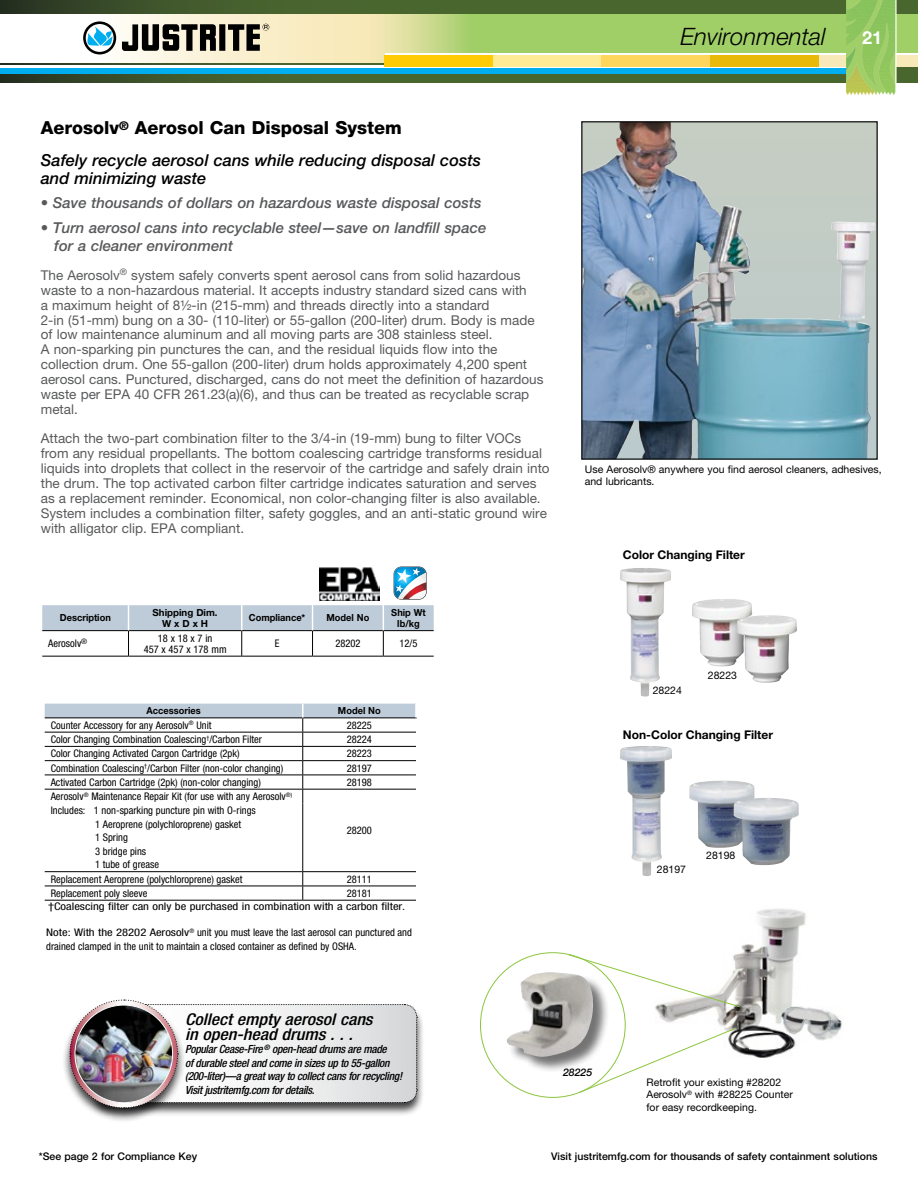
<style>
.page{position:relative;width:918px;height:1188px;background:#fff}
.page>*{position:absolute;margin:0;border:0;box-sizing:border-box;transform-origin:0 0}
.t1{font:italic 300 24px "Helvetica Neue LT Std";color:#000}
.t2{font:800 18px "Helvetica Neue LT Std";color:#000}
.t3{font:700 18px "Helvetica Neue LT Std";color:#fff}
.t4{font:italic 500 16.5px/18px "Helvetica Neue LT Std";color:#000}
.t5{font:italic 500 condensed 16.2px/15px "Helvetica Neue LT Std";color:#000;scale:1.11 1}
.t6{font:italic 500 15px/18px "Helvetica Neue LT Std";color:#58595b}
.t7{font:13.5px/15px "Helvetica Neue LT Std";color:#58595b}
.t8{font:700 12px "Helvetica Neue LT Std";color:#000}
.t9{font:italic 500 condensed 11.25px/13.5px "Helvetica Neue LT Std";letter-spacing:-.025em;color:#000}
.t10{font:condensed 10.5px/11.2px "Helvetica Neue LT Std";color:#000;text-align:center}
.t11{font:10.5px/12.6px "Helvetica Neue LT Std";color:#000}
.t12{font:condensed 10.5px/13.5px "Helvetica Neue LT Std";color:#000;scale:1.2 1}
.t13{font:500 10.5px "Helvetica Neue LT Std";color:#000}
.t14{font:italic 500 10.5px "Helvetica Neue LT Std";color:#000}
.t15{font:condensed 10.5px "Helvetica Neue LT Std";color:#000;scale:.95 1}
.t16{font:700 9.75px/11.7px "Helvetica Neue LT Std";color:#000;text-align:center;scale:.95 1}
.t17{font:700 9.75px/11.7px "Helvetica Neue LT Std";color:#000;text-align:center}
</style>
<div class="page">
<svg style="left:0;top:0;width:614px;height:83px;background:#475e31"></svg>
<svg style="left:0;top:14px;width:614px;height:49px"></svg>
<div style="left:0;top:67px;width:883px;height:7px;background:#00aeef"></div>
<hr style="left:0;top:66px;width:883px;height:2px;background:#fff">
<div style="left:385px;top:55px;width:112px;height:12px;background:#ffcb05"></div>
<div style="left:493px;top:55px;width:112px;height:12px;background:#ffeb95"></div>
<div style="left:602px;top:55px;width:112px;height:12px;background:#ffd65c"></div>
<hr style="left:385px;top:53px;width:533px;height:2px;background:#fff">
<svg style="left:83px;top:21px;width:186px;height:33px;background:#8c9088"></svg>
<img style="left:614px;top:0;width:304px;height:96px">
<img style="left:583px;top:123px;width:293px;height:335px">
<div style="left:581px;top:121px;width:297px;height:339px;border:1px solid #000"></div>
<img style="left:655px;top:909px;width:187px;height:149px">
<div style="left:508px;top:973px;width:102px;height:101px;background:#000;opacity:.55"></div>
<img style="left:507px;top:972px;width:86px;height:85px">
<svg style="left:568px;top:954px;width:172px;height:54px"></svg>
<svg style="left:579px;top:1028px;width:157px;height:65px"></svg>
<img style="left:620px;top:746px;width:42px;height:130px">
<img style="left:689px;top:780px;width:59px;height:68px">
<img style="left:734px;top:798px;width:59px;height:67px">
<img style="left:620px;top:568px;width:51px;height:129px">
<img style="left:692px;top:599px;width:60px;height:67px">
<img style="left:737px;top:615px;width:60px;height:68px">
<hr style="left:42px;top:656px;width:87px;height:1px;background:#000">
<hr style="left:129px;top:656px;width:113px;height:1px;background:#000">
<hr style="left:242px;top:656px;width:71px;height:1px;background:#000">
<hr style="left:313px;top:656px;width:70px;height:1px;background:#000">
<hr style="left:383px;top:656px;width:51px;height:1px;background:#000">
<hr style="left:302px;top:803px;width:1px;height:68px;background:#000">
<hr style="left:45px;top:871px;width:258px;height:1px;background:#000">
<hr style="left:303px;top:871px;width:113px;height:1px;background:#000">
<hr style="left:45px;top:886px;width:258px;height:1px;background:#000">
<hr style="left:303px;top:886px;width:113px;height:1px;background:#000">
<svg style="left:302px;top:872px;width:1px;height:28px"></svg>
<hr style="left:45px;top:900px;width:258px;height:1px;background:#000">
<hr style="left:303px;top:900px;width:113px;height:1px;background:#000">
<svg style="left:45px;top:704px;width:372px;height:99px"></svg>
<div style="left:89px;top:1004px;width:336px;height:113px;background:#000;opacity:.75"></div>
<div style="left:62px;top:999px;width:124px;height:124px;background:#000;opacity:.75"></div>
<svg style="left:69px;top:999px;width:349px;height:110px"></svg>
<img style="left:75px;top:1005px;width:98px;height:98px;border-radius:49px">
<svg style="left:42px;top:566px;width:392px;height:90px"></svg>
<h1 class="t1" style="left:680px;top:22px;width:147px">Environmental</h1>
<h2 class="t3" style="left:862px;top:26px;width:22px">21</h2>
<h2 class="t2" style="left:41px;top:117px;width:362px">Aerosolv<sup>®</sup> Aerosol Can Disposal System</h2>
<p class="t4" style="left:41px;top:150px;width:442px">Safely recycle aerosol cans while reducing disposal costs and minimizing waste</p>
<p class="t6" style="left:41px;top:194px;width:442px">• Save thousands of dollars on hazardous waste disposal costs</p>
<p class="t6" style="left:54px;top:219px;width:434px;text-indent:-13px">• Turn aerosol cans into recyclable steel—save on landfill space for a cleaner environment</p>
<p class="t7" style="left:41px;top:267px;width:504px">The Aerosolv<sup>®</sup> system safely converts spent aerosol cans from solid hazardous waste to a non-hazardous material. It accepts industry standard sized cans with<br>a maximum height of 8½-in (215-mm) and threads directly into a standard<br>2-in (51-mm) bung on a 30- (110-liter) or 55-gallon (200-liter) drum. Body is made of low maintenance aluminum and all moving parts are 308 stainless steel.<br>A non-sparking pin punctures the can, and the residual liquids flow into the collection drum. One 55-gallon (200-liter) drum holds approximately 4,200 spent aerosol cans. Punctured, discharged, cans do not meet the definition of hazardous waste per EPA 40 CFR 261.23(a)(6), and thus can be treated as recyclable scrap metal.</p>
<p class="t7" style="left:41px;top:431px;width:510px">Attach the two-part combination filter to the 3/4-in (19-mm) bung to filter VOCs from any residual propellants. The bottom coalescing cartridge transforms residual liquids into droplets that collect in the reservoir of the cartridge and safely drain into the drum. The top activated carbon filter cartridge indicates saturation and serves as a replacement reminder. Economical, non color-changing filter is also available.<br>System includes a combination filter, safety goggles, and an anti-static ground wire with alligator clip. EPA compliant.</p>
<p class="t16" style="left:60px;top:612px;width:55px">Description</p>
<p class="t17" style="left:153px;top:606px;width:67px">Shipping Dim.<br>W x D x H</p>
<p class="t16" style="left:249px;top:612px;width:61px">Compliance*</p>
<p class="t16" style="left:327px;top:612px;width:47px">Model No</p>
<p class="t16" style="left:391px;top:606px;width:38px">Ship Wt lb/kg</p>
<p class="t10" style="left:48px;top:638px;width:41px">Aerosolv<sup>®</sup></p>
<p class="t10" style="left:144px;top:632px;width:84px">18 x 18 x 7 in<br>457 x 457 x 178 mm</p>
<p class="t15" style="left:275px;top:637px;width:6px">E</p>
<p class="t10" style="left:335px;top:638px;width:27px">28202</p>
<p class="t10" style="left:399px;top:638px;width:20px">12/5</p>
<p class="t16" style="left:147px;top:705px;width:59px">Accessories</p>
<p class="t16" style="left:338px;top:705px;width:47px">Model No</p>
<p class="t10" style="left:51px;top:719px;width:162px">Counter Accessory for any Aerosolv<sup>®</sup> Unit</p>
<p class="t10" style="left:347px;top:719px;width:27px">28225</p>
<p class="t10" style="left:51px;top:734px;width:213px">Color Changing Combination Coalescing<sup>†</sup>/Carbon Filter</p>
<p class="t10" style="left:347px;top:734px;width:27px">28224</p>
<p class="t10" style="left:51px;top:748px;width:190px">Color Changing Activated Cargon Cartridge (2pk)</p>
<p class="t10" style="left:347px;top:748px;width:27px">28223</p>
<p class="t10" style="left:51px;top:762px;width:234px">Combination Coalescing<sup>†</sup>/Carbon Filter (non-color changing)</p>
<p class="t10" style="left:347px;top:762px;width:27px">28197</p>
<p class="t10" style="left:51px;top:776px;width:212px">Activated Carbon Cartridge (2pk) (non-color changing)</p>
<p class="t10" style="left:347px;top:776px;width:27px">28198</p>
<p class="t10" style="left:51px;top:791px;width:243px">Aerosolv<sup>®</sup> Maintenance Repair Kit (for use with any Aerosolv<sup>®)</sup></p>
<p class="t10" style="left:347px;top:825px;width:27px">28200</p>
<p class="t10" style="left:51px;top:805px;width:207px">Includes: 1 non-sparking puncture pin with O-rings</p>
<p class="t10" style="left:95px;top:818px;width:148px">1 Aeroprene (polychloroprene) gasket</p>
<p class="t10" style="left:95px;top:832px;width:34px">1 Spring</p>
<p class="t10" style="left:95px;top:845px;width:53px">3 bridge pins</p>
<p class="t10" style="left:95px;top:859px;width:66px">1 tube of grease</p>
<p class="t10" style="left:51px;top:873px;width:193px">Replacement Aeroprene (polychloroprene) gasket</p>
<p class="t10" style="left:347px;top:873px;width:27px">28111</p>
<p class="t10" style="left:51px;top:887px;width:98px">Replacement poly sleeve</p>
<p class="t10" style="left:48px;top:886px;width:359px;line-height:13.6px;text-align:left;text-indent:299px">28181 †Coalescing filter can only be purchased in combination with a carbon filter.</p>
<p class="t12" style="left:46px;top:926px;width:306px">Note: With the 28202 Aerosolv<sup>®</sup> unit you must leave the last aerosol can punctured and drained clamped in the unit to maintain a closed container as defined by OSHA.</p>
<p class="t11" style="left:585px;top:463px;width:298px">Use Aerosolv® anywhere you find aerosol cleaners, adhesives, and lubricants.</p>
<p class="t8" style="left:623px;top:548px;width:123px">Color Changing Filter</p>
<p class="t11" style="left:653px;top:684px;width:31px">28224</p>
<p class="t11" style="left:708px;top:669px;width:31px">28223</p>
<p class="t8" style="left:623px;top:727px;width:152px">Non-Color Changing Filter</p>
<p class="t11" style="left:657px;top:863px;width:31px">28197</p>
<p class="t11" style="left:706px;top:849px;width:31px">28198</p>
<p class="t5" style="left:185px;top:1012px;width:170px">Collect empty aerosol cans in open-head drums . . .</p>
<p class="t9" style="left:185px;top:1043px;width:219px">Popular Cease-Fire<sup>®</sup> open-head drums are made<br>of durable steel and come in sizes up to 55-gallon (200-liter)—a great way to collect cans for recycling!<br>Visit justritemfg.com for details.</p>
<p class="t14" style="left:563px;top:1066px;width:31px">28225</p>
<p class="t11" style="left:647px;top:1075px;width:148px">Retrofit your existing #28202<br>Aerosolv<sup>®</sup> with #28225 Counter for easy recordkeeping.</p>
<p class="t13" style="left:39px;top:1150px;width:160px">*See page 2 for Compliance Key</p>
<p class="t13" style="left:551px;top:1150px;width:328px">Visit justritemfg.com for thousands of safety containment solutions</p>
</div>
